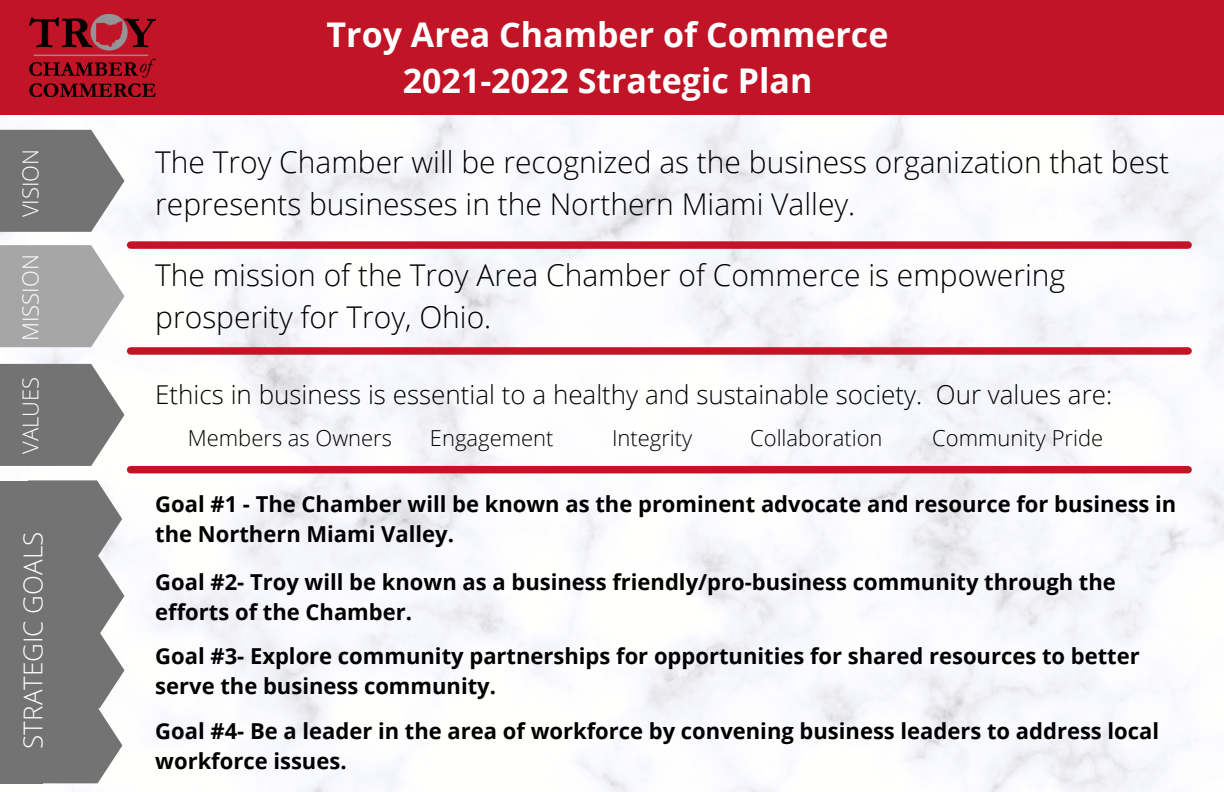
<style>
.page{position:relative;width:1224px;height:792px;background:#fff}
.page>*{position:absolute;margin:0;border:0;box-sizing:border-box;transform-origin:0 0}
.t1{font:700 34px "Open Sans";color:#fff}
.t2{font:300 30px/42px "Open Sans";color:#000}
.t3{font:300 26px "Open Sans";color:#000}
.t4{font:300 26px "Open Sans";color:#fff}
.t5{font:700 22px/30px "Open Sans";color:#000}
.t6{font:300 22px "Open Sans";color:#000}
.t7{font:300 22px "Open Sans";color:#fff}
</style>
<div class="page">
<img style="left:0;top:115px;width:1224px;height:677px">
<div style="left:0;top:0;width:1224px;height:115px;background:#c11426"></div>
<svg style="left:0;top:130px;width:125px;height:102px;background:#858586"></svg>
<svg style="left:0;top:245px;width:125px;height:102px;background:#b2b2b2"></svg>
<svg style="left:0;top:364px;width:125px;height:102px;background:#868686"></svg>
<img style="left:30px;top:14px;width:126px;height:83px">
<div style="left:0;top:481px;width:43px;height:302px;background:#737373"></div>
<svg style="left:28px;top:480px;width:96px;height:303px"></svg>
<div style="left:131px;top:347px;width:1057px;height:8px;background:#c11426"></div>
<div style="left:131px;top:241px;width:1057px;height:8px;background:#c11426"></div>
<div style="left:131px;top:466px;width:1057px;height:7px;background:#c11426"></div>
<p class="t7" style="left:15px;top:217px;width:70px;rotate:-90deg">VISION</p>
<p class="t7" style="left:15px;top:341px;width:88px;rotate:-90deg">MISSION</p>
<p class="t7" style="left:15px;top:454px;width:79px;rotate:-90deg">VALUES</p>
<p class="t4" style="left:15px;top:749px;width:218px;rotate:-90deg">STRATEGIC GOALS</p>
<p class="t1" style="left:327px;top:10px;width:563px">Troy Area Chamber of Commerce</p>
<p class="t1" style="left:403px;top:57px;width:411px">2021-2022 Strategic Plan</p>
<p class="t2" style="left:155px;top:140px;width:1015px">The Troy Chamber will be recognized as the business organization that best represents businesses in the Northern Miami Valley.</p>
<p class="t2" style="left:155px;top:253px;width:911px">The mission of the Troy Area Chamber of Commerce is empowering prosperity for Troy, Ohio.</p>
<p class="t3" style="left:155px;top:376px;width:958px">Ethics in business is essential to a healthy and sustainable society. Our values are:</p>
<p class="t6" style="left:188px;top:422px;width:206px">Members as Owners</p>
<p class="t6" style="left:430px;top:422px;width:125px">Engagement</p>
<p class="t6" style="left:612px;top:422px;width:82px">Integrity</p>
<p class="t6" style="left:750px;top:422px;width:134px">Collaboration</p>
<p class="t6" style="left:932px;top:422px;width:172px">Community Pride</p>
<p class="t5" style="left:155px;top:489px;width:1023px">Goal #1 - The Chamber will be known as the prominent advocate and resource for business in the Northern Miami Valley.</p>
<p class="t5" style="left:155px;top:566px;width:962px">Goal #2- Troy will be known as a business friendly/pro-business community through the efforts of the Chamber.</p>
<p class="t5" style="left:155px;top:641px;width:986px">Goal #3- Explore community partnerships for opportunities for shared resources to better serve the business community.</p>
<p class="t5" style="left:155px;top:716px;width:1005px">Goal #4- Be a leader in the area of workforce by convening business leaders to address local workforce issues.</p>
</div>
